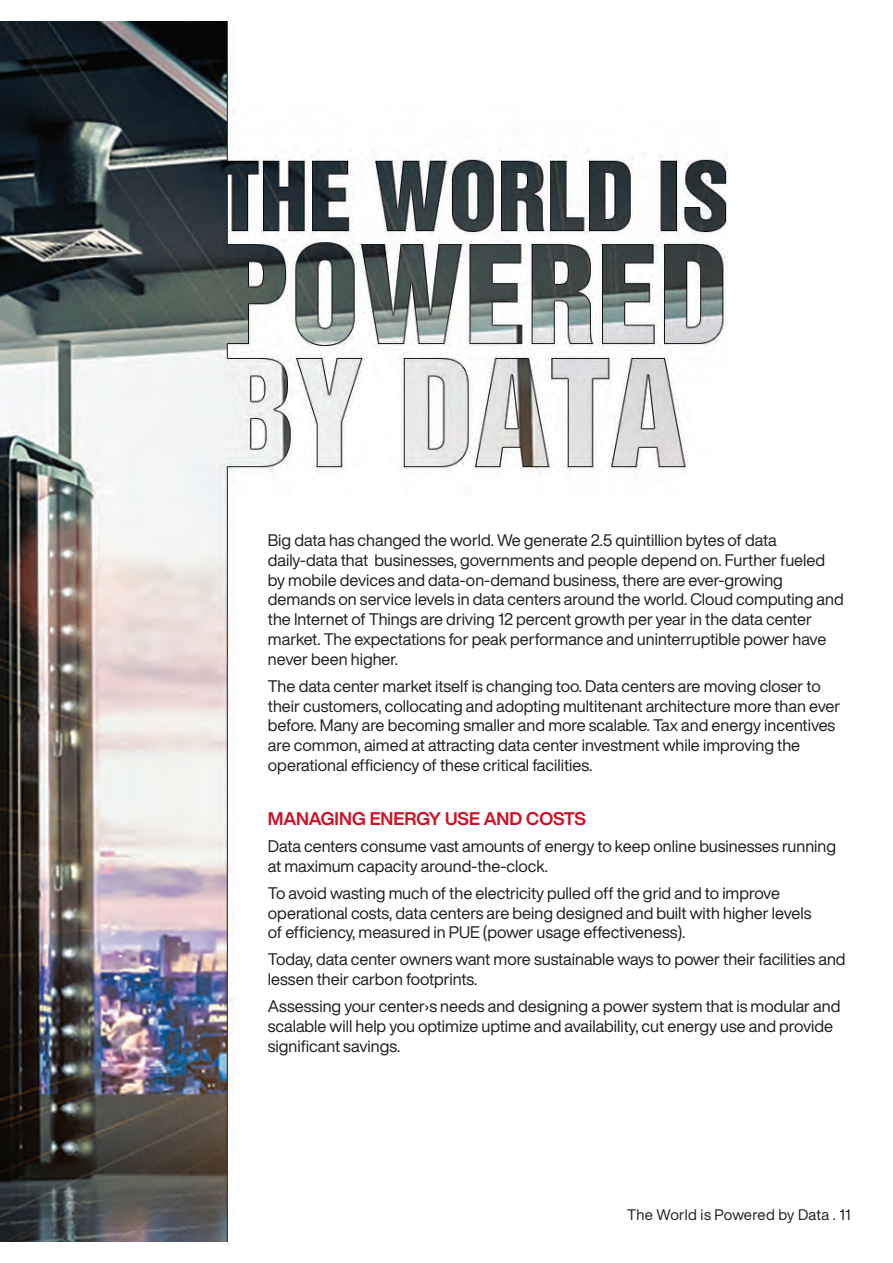
<style>
.page{position:relative;width:893px;height:1263px;background:#fff}
.page>*{position:absolute;margin:0;border:0;box-sizing:border-box;transform-origin:0 0}
.t1{font:700 18px "Helvetica Now Display";color:#ce1126}
.t2{font:16.5px/19.8px "Helvetica Now Display";color:#231f20}
.t3{font:15px "Helvetica Now Display";letter-spacing:.015em;color:#231f20}
</style>
<div class="page">
<img style="left:1px;top:21px;width:726px;height:1221px">
<img style="left:0;top:21px;width:1px;height:1221px">
<p class="t2" style="left:268px;top:530px;width:577px">Big data has changed the world. We generate 2.5 quintillion bytes of data daily-data that businesses, governments and people depend on. Further fueled by mobile devices and data-on-demand business, there are ever-growing demands on service levels in data centers around the world. Cloud computing and the Internet of Things are driving 12 percent growth per year in the data center market. The expectations for peak performance and uninterruptible power have never been higher.</p>
<p class="t2" style="left:268px;top:676px;width:574px">The data center market itself is changing too. Data centers are moving closer to their customers, collocating and adopting multitenant architecture more than ever before. Many are becoming smaller and more scalable. Tax and energy incentives are common, aimed at attracting data center investment while improving the operational efficiency of these critical facilities.</p>
<p class="t1" style="left:268px;top:806px;width:320px">MANAGING ENERGY USE AND COSTS</p>
<p class="t2" style="left:268px;top:836px;width:570px">Data centers consume vast amounts of energy to keep online businesses running at maximum capacity around-the-clock.</p>
<p class="t2" style="left:268px;top:883px;width:545px">To avoid wasting much of the electricity pulled off the grid and to improve operational costs, data centers are being designed and built with higher levels of efficiency, measured in PUE (power usage effectiveness).</p>
<p class="t2" style="left:268px;top:949px;width:579px">Today, data center owners want more sustainable ways to power their facilities and lessen their carbon footprints.</p>
<p class="t2" style="left:268px;top:996px;width:574px">Assessing your center›s needs and designing a power system that is modular and scalable will help you optimize uptime and availability, cut energy use and provide significant savings.</p>
<p class="t3" style="left:627px;top:1205px;width:225px">The World is Powered by Data . 11</p>
</div>
